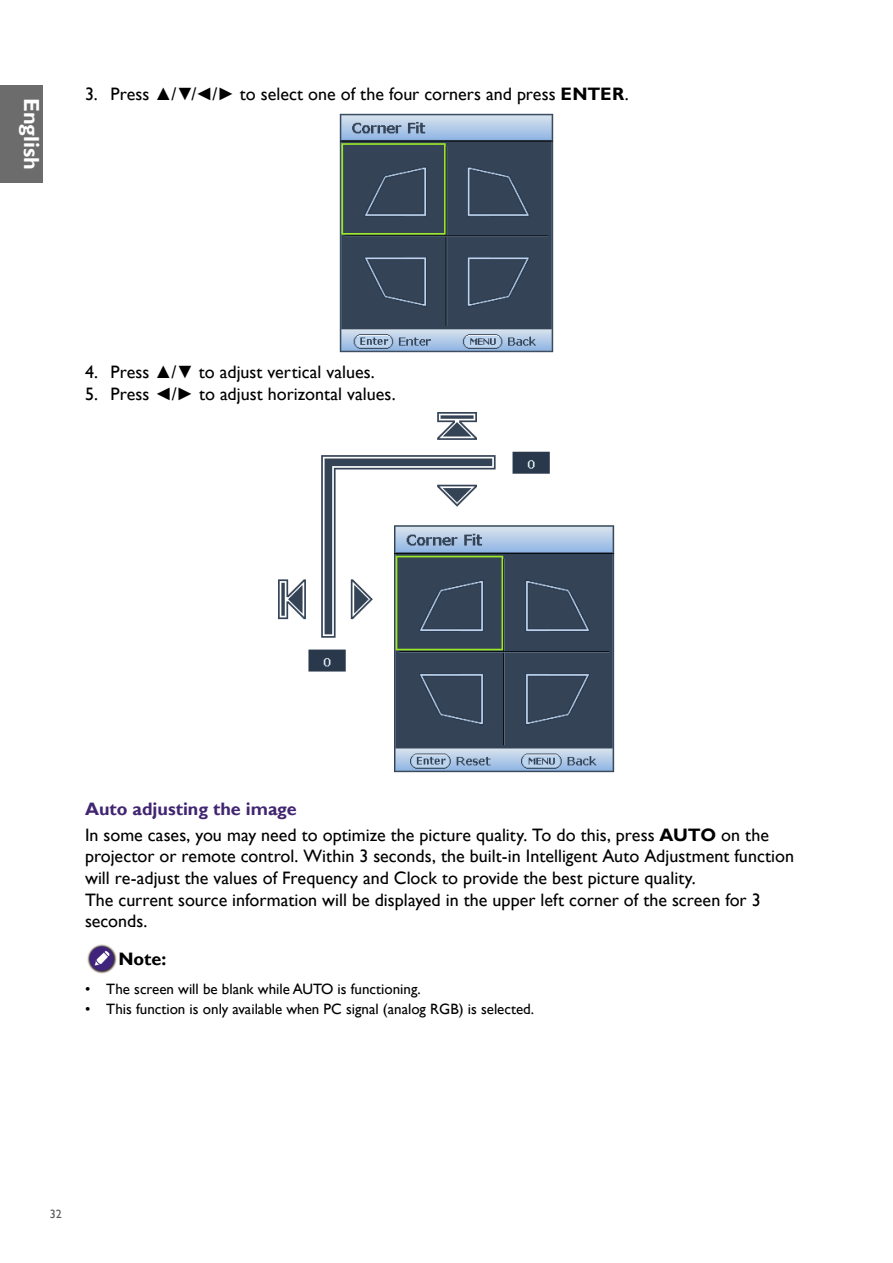
<style>
.page{position:relative;width:893px;height:1263px;background:#fff}
.page>*{position:absolute;margin:0;border:0;box-sizing:border-box;transform-origin:0 0}
.t1{font:700 21.75px "Gill Sans";color:#fff}
.t2{font:18px/21.6px "Gill Sans";color:#000}
.Heading_4{font:700 18px "Gill Sans";color:#422571}
.Note_Head{font:700 18px "Gill Sans";color:#000}
.t3{font:15px "Gill Sans";color:#000}
.t4{font:12px "Gill Sans";color:#595757}
.s1{font-family:"Arial"}
.s2{font-weight:700}
</style>
<div class="page">
<div style="left:0;top:85px;width:43px;height:97px;background:#6d6c6c"></div>
<img style="left:340px;top:113px;width:213px;height:240px">
<img style="left:279px;top:412px;width:335px;height:361px">
<img style="left:87px;top:944px;width:30px;height:30px">
<div style="left:90px;top:946px;width:24px;height:25px;background:#40237b;border-radius:50%"></div>
<svg style="left:94px;top:950px;width:16px;height:16px"></svg>
<p class="t1" style="left:45px;top:98px;width:74px;rotate:90deg">English</p>
<p class="t2" style="left:85px;top:84px;width:545px">3. Press <span class="s1">▲</span>/<span class="s1">▼</span>/<span class="s1">◄</span>/<span class="s1">►</span> to select one of the four corners and press <span class="s2">ENTER</span>.</p>
<p class="t2" style="left:85px;top:361px;width:291px">4. Press <span class="s1">▲</span>/<span class="s1">▼</span> to adjust vertical values.</p>
<p class="t2" style="left:85px;top:383px;width:312px">5. Press <span class="s1">◄</span>/<span class="s1">►</span> to adjust horizontal values.</p>
<p class="Heading_4" style="left:85px;top:798px;width:213px">Auto adjusting the image</p>
<p class="t2" style="left:85px;top:824px;width:710px">In some cases, you may need to optimize the picture quality. To do this, press <span class="s2">AUTO</span> on the projector or remote control. Within 3 seconds, the built-in Intelligent Auto Adjustment function will re-adjust the values of Frequency and Clock to provide the best picture quality.</p>
<p class="t2" style="left:85px;top:889px;width:677px">The current source information will be displayed in the upper left corner of the screen for 3 seconds.</p>
<p class="Note_Head" style="left:118px;top:948px;width:50px">Note:</p>
<p class="t3" style="left:85px;top:980px;width:337px">• The screen will be blank while AUTO is functioning.</p>
<p class="t3" style="left:85px;top:1000px;width:451px">• This function is only available when PC signal (analog RGB) is selected.</p>
<p class="t4" style="left:50px;top:1207px;width:13px">32</p>
</div>
